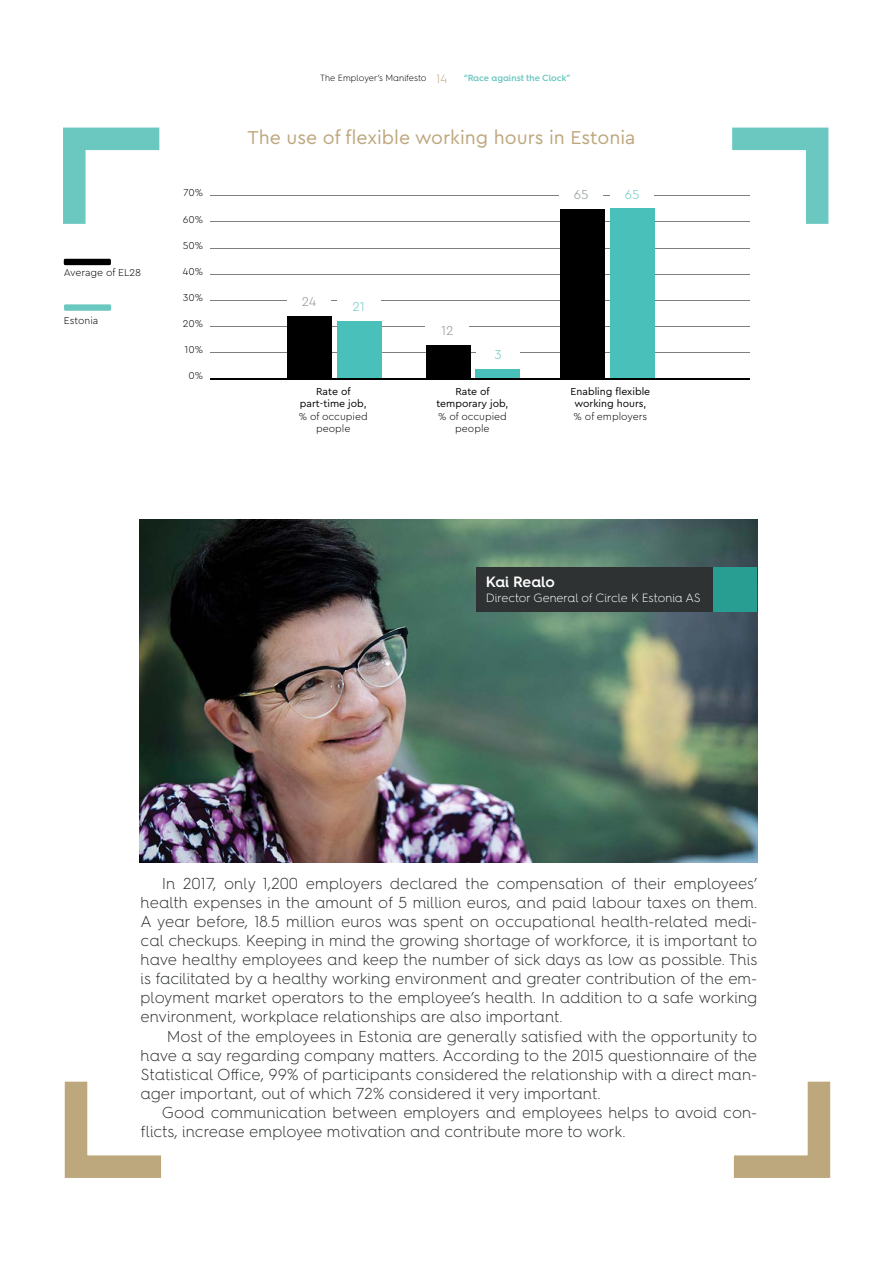
<style>
.page{position:relative;width:893px;height:1263px;background:#fff}
.page>*{position:absolute;margin:0;border:0;box-sizing:border-box;transform-origin:0 0}
.t1{font:19.5px "Cera PRO";color:#bda77d}
.t2{font:300 15.9px/19px "Hurme Geometric Sans 4";color:#2f3232;text-align:justify}
.t3{font:600 15px "Hurme Geometric Sans 4";letter-spacing:-.01em;color:#fff}
.t4{font:300 13.5px "Cera PRO";color:#8f9594}
.t5{font:300 13.5px "Cera PRO";color:#6bc8c0}
.t6{font:300 12px "Hurme Geometric Sans 4";color:#fff}
.t7{font:300 10.5px/12.6px "Cera PRO";color:#000;text-align:center}
.t8{font:10.5px/12.6px "Cera PRO";color:#000;text-align:center}
.t9{font:300 9px "Hurme Geometric Sans 4";letter-spacing:-.005em;color:#000}
.t10{font:600 9px "Hurme Geometric Sans 4";color:#6bc8c0}
.s1{font-size:12px;color:#bda77d}
</style>
<div class="page">
<img style="left:140px;top:520px;width:617px;height:343px">
<svg style="left:733px;top:1081px;width:98px;height:97px"></svg>
<svg style="left:64px;top:1081px;width:97px;height:97px"></svg>
<div style="left:476px;top:567px;width:281px;height:44px;background:#2f3232"></div>
<div style="left:713px;top:567px;width:44px;height:44px;background:#279e91"></div>
<hr style="left:211px;top:379px;width:539px;height:1px;background:#7f7f80">
<hr style="left:211px;top:352px;width:539px;height:1px;background:#7f7f80">
<hr style="left:211px;top:326px;width:539px;height:1px;background:#7f7f80">
<hr style="left:211px;top:300px;width:539px;height:1px;background:#7f7f80">
<hr style="left:211px;top:274px;width:539px;height:1px;background:#7f7f80">
<hr style="left:211px;top:248px;width:539px;height:1px;background:#7f7f80">
<hr style="left:211px;top:222px;width:539px;height:1px;background:#7f7f80">
<hr style="left:211px;top:196px;width:539px;height:1px;background:#7f7f80">
<div style="left:337px;top:321px;width:45px;height:58px;background:#49c1ba"></div>
<div style="left:287px;top:316px;width:45px;height:63px;background:#000"></div>
<div style="left:475px;top:369px;width:45px;height:10px;background:#49c1ba"></div>
<div style="left:426px;top:345px;width:44px;height:34px;background:#000"></div>
<div style="left:610px;top:208px;width:45px;height:171px;background:#49c1ba"></div>
<div style="left:560px;top:209px;width:45px;height:170px;background:#000"></div>
<hr style="left:210px;top:378px;width:540px;height:1px;background:#000">
<svg style="left:63px;top:127px;width:97px;height:97px"></svg>
<svg style="left:710px;top:127px;width:119px;height:97px"></svg>
<div style="left:64px;top:259px;width:47px;height:6px;background:#000;border-radius:2px"></div>
<div style="left:64px;top:304px;width:47px;height:7px;background:#6bc8c0;border-radius:2px"></div>
<div style="left:287px;top:295px;width:44px;height:18px;background:#fff"></div>
<div style="left:426px;top:325px;width:43px;height:17px;background:#fff"></div>
<div style="left:560px;top:188px;width:43px;height:18px;background:#fff"></div>
<div style="left:337px;top:300px;width:43px;height:18px;background:#fff"></div>
<div style="left:476px;top:348px;width:44px;height:18px;background:#fff"></div>
<div style="left:610px;top:188px;width:44px;height:18px;background:#fff"></div>
<p class="t9" style="left:320px;top:72px;width:129px">The Employer’s Manifesto <span class="s1">14</span></p>
<p class="t10" style="left:464px;top:72px;width:108px">“Race against the Clock”</p>
<p class="t7" style="left:64px;top:266px;width:79px">Average of EL28</p>
<p class="t7" style="left:64px;top:314px;width:36px">Estonia</p>
<p class="t7" style="left:184px;top:186px;width:21px">70%</p>
<p class="t7" style="left:183px;top:212px;width:22px">60%</p>
<p class="t7" style="left:183px;top:238px;width:22px">50%</p>
<p class="t7" style="left:183px;top:264px;width:22px">40%</p>
<p class="t7" style="left:183px;top:291px;width:22px">30%</p>
<p class="t7" style="left:183px;top:317px;width:22px">20%</p>
<p class="t7" style="left:185px;top:343px;width:20px">10%</p>
<p class="t7" style="left:188px;top:369px;width:16px">0%</p>
<p class="t1" style="left:247px;top:124px;width:389px">The use of flexible working hours in Estonia</p>
<p class="t4" style="left:302px;top:293px;width:16px">24</p>
<p class="t5" style="left:352px;top:298px;width:14px">21</p>
<p class="t8" style="left:300px;top:384px;width:68px">Rate of part-time job,</p>
<p class="t7" style="left:299px;top:410px;width:70px">% of occupied people</p>
<p class="t4" style="left:441px;top:322px;width:14px">12</p>
<p class="t5" style="left:494px;top:345px;width:9px">3</p>
<p class="t8" style="left:436px;top:384px;width:74px">Rate of temporary job,</p>
<p class="t7" style="left:438px;top:410px;width:70px">% of occupied people</p>
<p class="t4" style="left:574px;top:185px;width:16px">65</p>
<p class="t5" style="left:625px;top:185px;width:16px">65</p>
<p class="t8" style="left:571px;top:384px;width:81px">Enabling flexible working hours,</p>
<p class="t7" style="left:574px;top:410px;width:75px">% of employers</p>
<p class="t3" style="left:486px;top:571px;width:71px">Kai Realo</p>
<p class="t6" style="left:486px;top:589px;width:216px">Director General of Circle K Estonia AS</p>
<p class="t2" style="left:141px;top:873px;width:618px;text-indent:21px">In 2017, only 1,200 employers declared the compensation of their employees’ health expenses in the amount of 5 million euros, and paid labour taxes on them.<br>A year before, 18.5 million euros was spent on occupational health-related medi&shy;cal checkups. Keeping in mind the growing shortage of workforce, it is important to have healthy employees and keep the number of sick days as low as possible. This is facilitated by a healthy working environment and greater contribution of the em&shy;ployment market operators to the employee’s health. In addition to a safe working environment, workplace relationships are also important.</p>
<p class="t2" style="left:141px;top:1026px;width:618px;text-indent:26px">Most of the employees in Estonia are generally satisfied with the opportunity to have a say regarding company matters. According to the 2015 questionnaire of the Statistical Office, 99% of participants considered the relationship with a direct man&shy;ager important, out of which 72% considered it very important.</p>
<p class="t2" style="left:141px;top:1102px;width:618px;text-indent:21px">Good communication between employers and employees helps to avoid con&shy;flicts, increase employee motivation and contribute more to work.</p>
</div>
